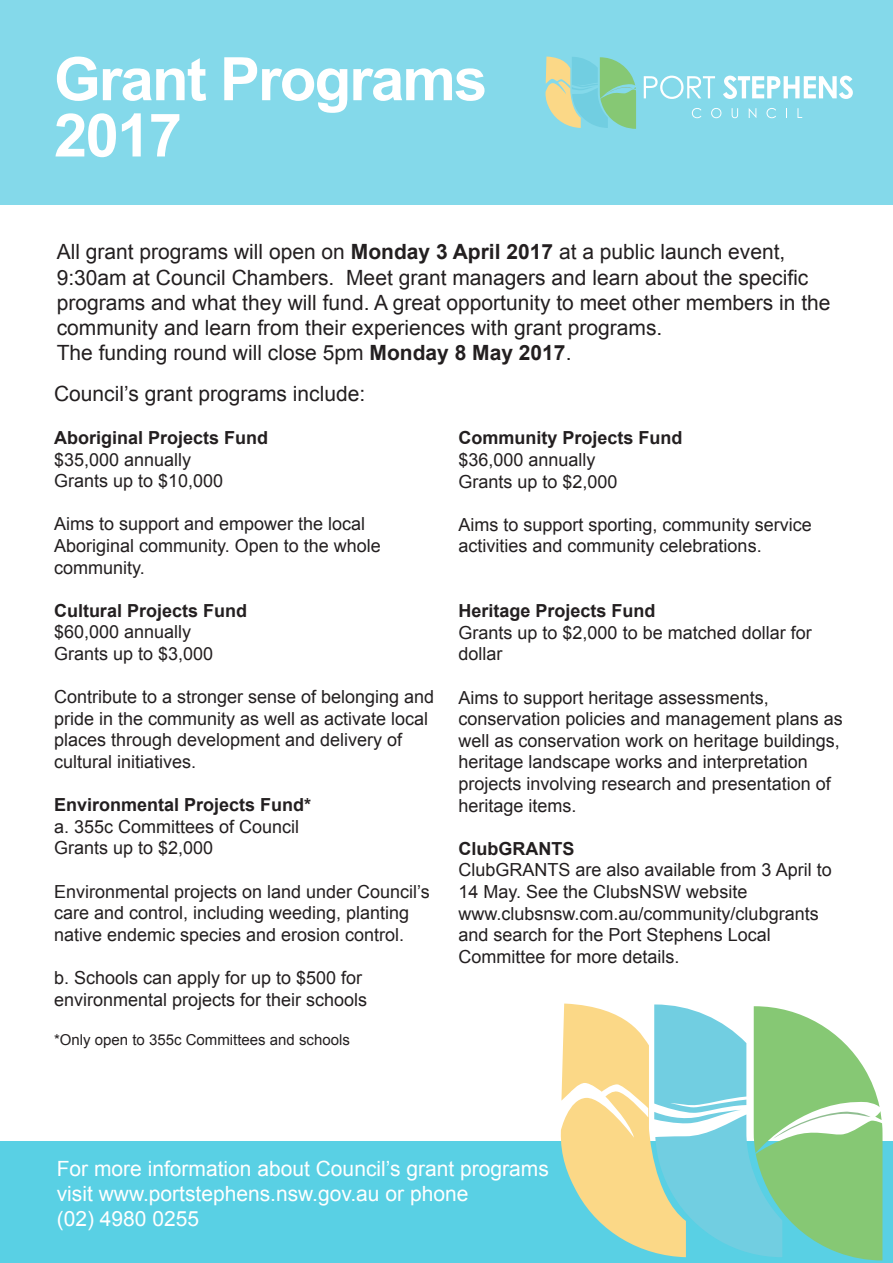
<style>
.page{position:relative;width:893px;height:1263px;background:#fff}
.page>*{position:absolute;margin:0;border:0;box-sizing:border-box;transform-origin:0 0}
.t1{font:700 60px "Arial";letter-spacing:-.03em;color:#fff}
.t2{font:21px/25.2px "Arial";color:#231f20}
.t3{font:21px/25.2px "Arial";color:#fff}
.t4{font:18px/21.6px "Arial";color:#231f20}
.t5{font:700 18px "Arial";color:#231f20}
.t6{font:15px "Arial";color:#231f20}
.s1{font-weight:700}
</style>
<div class="page">
<div style="left:0;top:0;width:893px;height:205px;background:#84d9ea"></div>
<svg style="left:692px;top:108px;width:9px;height:10px"></svg>
<svg style="left:711px;top:108px;width:10px;height:10px"></svg>
<svg style="left:732px;top:108px;width:6px;height:10px"></svg>
<svg style="left:749px;top:108px;width:7px;height:10px"></svg>
<svg style="left:766px;top:108px;width:10px;height:10px"></svg>
<svg style="left:797px;top:108px;width:5px;height:10px"></svg>
<svg style="left:644px;top:76px;width:71px;height:23px"></svg>
<svg style="left:723px;top:76px;width:130px;height:23px"></svg>
<svg style="left:545px;top:57px;width:91px;height:72px"></svg>
<div style="left:0;top:1142px;width:893px;height:121px;background:#59d0e4"></div>
<svg style="left:560px;top:1003px;width:323px;height:257px"></svg>
<p class="t1" style="left:54px;top:39px;width:435px">Grant Programs</p>
<p class="t1" style="left:54px;top:95px;width:130px">2017</p>
<p class="t2" style="left:57px;top:240px;width:775px">All grant programs will open on <span class="s1">Monday 3 April 2017</span> at a public launch event, 9:30am at Council Chambers. Meet grant managers and learn about the specific programs and what they will fund. A great opportunity to meet other members in the community and learn from their experiences with grant programs.</p>
<p class="t2" style="left:57px;top:340px;width:516px">The funding round will close 5pm <span class="s1">Monday 8 May 2017</span>.</p>
<p class="t2" style="left:54px;top:381px;width:313px">Council’s grant programs include:</p>
<p class="t5" style="left:54px;top:426px;width:216px">Aboriginal Projects Fund</p>
<p class="t4" style="left:54px;top:449px;width:139px">$35,000 annually</p>
<p class="t4" style="left:54px;top:470px;width:171px">Grants up to $10,000</p>
<p class="t4" style="left:54px;top:513px;width:328px">Aims to support and empower the local<br>Aboriginal community. Open to the whole community.</p>
<p class="t5" style="left:54px;top:598px;width:195px">Cultural Projects Fund</p>
<p class="t4" style="left:54px;top:621px;width:139px">$60,000 annually</p>
<p class="t4" style="left:54px;top:643px;width:161px">Grants up to $3,000</p>
<p class="t4" style="left:54px;top:686px;width:382px">Contribute to a stronger sense of belonging and pride in the community as well as activate local places through development and delivery of cultural initiatives.</p>
<p class="t5" style="left:54px;top:793px;width:259px">Environmental Projects Fund*</p>
<p class="t4" style="left:54px;top:816px;width:247px">a. 355c Committees of Council</p>
<p class="t4" style="left:54px;top:837px;width:161px">Grants up to $2,000</p>
<p class="t4" style="left:54px;top:881px;width:377px">Environmental projects on land under Council’s care and control, including weeding, planting native endemic species and erosion control.</p>
<p class="t4" style="left:54px;top:967px;width:315px">b. Schools can apply for up to $500 for environmental projects for their schools</p>
<p class="t6" style="left:54px;top:1030px;width:297px">*Only open to 355c Committees and schools</p>
<p class="t5" style="left:459px;top:426px;width:226px">Community Projects Fund</p>
<p class="t4" style="left:459px;top:449px;width:139px">$36,000 annually</p>
<p class="t4" style="left:459px;top:471px;width:161px">Grants up to $2,000</p>
<p class="t4" style="left:459px;top:514px;width:355px">Aims to support sporting, community service activities and community celebrations.</p>
<p class="t5" style="left:459px;top:599px;width:199px">Heritage Projects Fund</p>
<p class="t4" style="left:459px;top:622px;width:355px">Grants up to $2,000 to be matched dollar for dollar</p>
<p class="t4" style="left:459px;top:687px;width:386px">Aims to support heritage assessments, conservation policies and management plans as well as conservation work on heritage buildings, heritage landscape works and interpretation projects involving research and presentation of heritage items.</p>
<p class="t5" style="left:459px;top:836px;width:117px">ClubGRANTS</p>
<p class="t4" style="left:459px;top:859px;width:375px">ClubGRANTS are also available from 3 April to<br>14 May. See the ClubsNSW website</p>
<p class="t4" style="left:459px;top:903px;width:362px">www.clubsnsw.com.au/community/clubgrants</p>
<p class="t4" style="left:459px;top:924px;width:314px">and search for the Port Stephens Local<br>Committee for more details.</p>
<p class="t3" style="left:57px;top:1156px;width:494px">For more information about Council’s grant programs visit www.portstephens.nsw.gov.au or phone</p>
<p class="t3" style="left:57px;top:1206px;width:144px">(02) 4980 0255</p>
</div>
